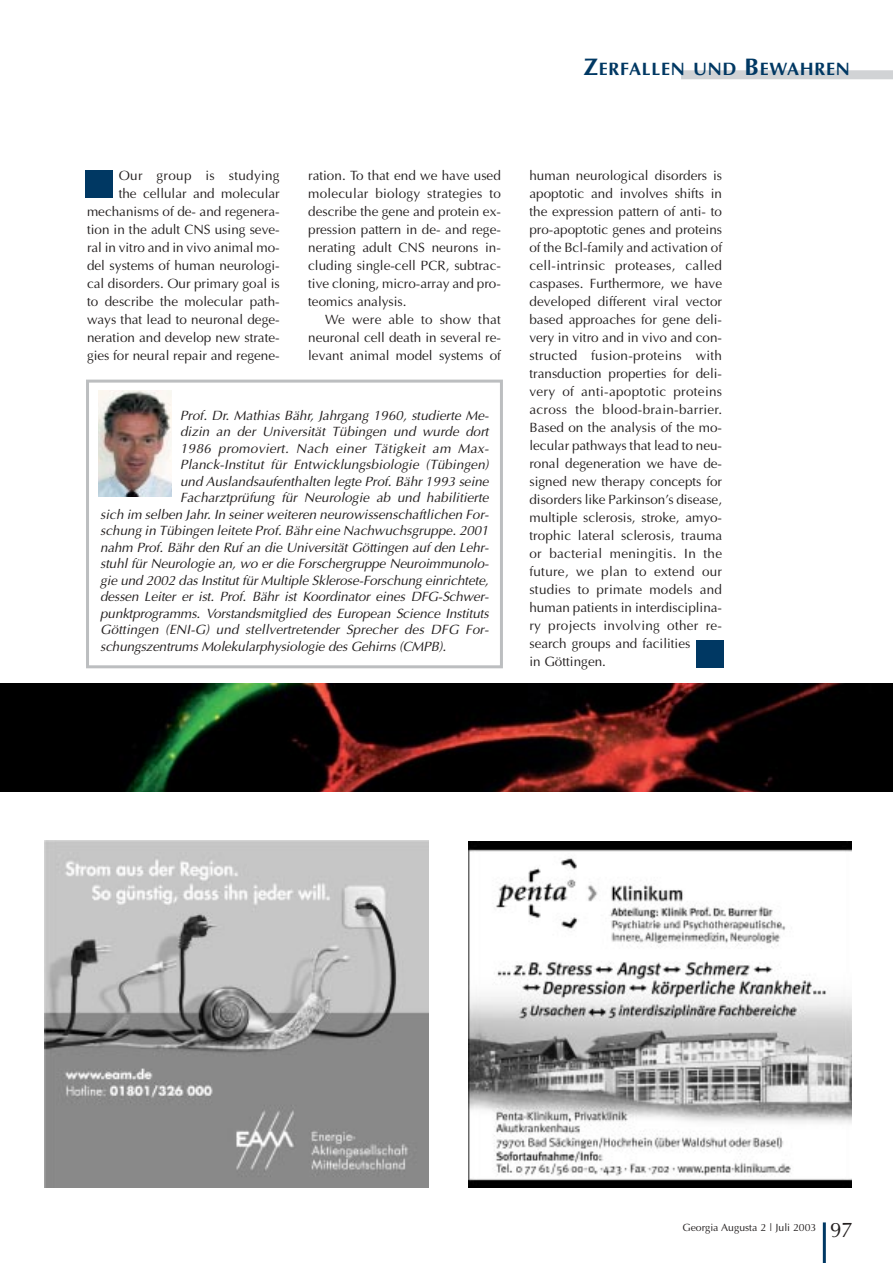
<style>
.page{position:relative;width:893px;height:1263px;background:#fff}
.page>*{position:absolute;margin:0;border:0;box-sizing:border-box;transform-origin:0 0}
.t1{font:700 18px "Optima";letter-spacing:.035em;color:#003863}
.t2{font:13.5px/18px "Optima";color:#231f1f;text-align:justify}
.t3{font:italic 13.5px "Optima";color:#231f1f}
.t4{font:italic 13.5px "Optima";letter-spacing:.02em;color:#231f1f}
.t5{font:10.5px "Optima";color:#231f1f}
.s1{font-size:24px}
.s2{font-size:21px}
</style>
<div class="page">
<hr style="left:822px;top:1222px;width:3px;height:41px;background:#003863">
<div style="left:681px;top:70px;width:211px;height:9px;background:#d1d3d5"></div>
<div style="left:85px;top:170px;width:28px;height:28px;background:#003863"></div>
<div style="left:696px;top:641px;width:27px;height:27px;background:#003863"></div>
<div style="left:86px;top:380px;width:417px;height:288px;border:3px solid #bcbec0"></div>
<img style="left:99px;top:390px;width:72px;height:107px">
<img style="left:469px;top:841px;width:382px;height:347px">
<img style="left:44px;top:841px;width:384px;height:347px">
<img style="left:0;top:683px;width:892px;height:109px">
<h1 class="t1" style="left:583px;top:61px;width:268px"><span class="s1">Z</span>ERFALLEN UND <span class="s1">B</span>EWAHREN</h1>
<p class="t2" style="left:87px;top:168px;width:194px;text-align:right">Our group is studying<br>the cellular and molecular mechanisms of de- and regenera&shy;tion in the adult CNS using seve&shy;ral in vitro and in vivo animal mo&shy;del systems of human neurologi&shy;cal disorders. Our primary goal is to describe the molecular path&shy;ways that lead to neuronal dege&shy;neration and develop new strate&shy;gies for neural repair and regene-</p>
<p class="t2" style="left:308px;top:168px;width:194px">ration. To that end we have used molecular biology strategies to describe the gene and protein ex&shy;pression pattern in de- and rege&shy;nerating adult CNS neurons in&shy;cluding single-cell PCR, subtrac&shy;tive cloning, micro-array and pro&shy;teomics analysis.</p>
<p class="t2" style="left:308px;top:312px;width:194px;text-indent:17px">We were able to show that neuronal cell death in several re&shy;levant animal model systems of</p>
<p class="t3" style="left:180px;top:410px;width:309px">Prof. Dr. Mathias Bähr, Jahrgang 1960, studierte Me-</p>
<p class="t3" style="left:180px;top:426px;width:310px">dizin an der Universität Tübingen und wurde dort</p>
<p class="t4" style="left:180px;top:443px;width:309px">1986 promoviert. Nach einer Tätigkeit am Max-</p>
<p class="t3" style="left:180px;top:459px;width:310px">Planck-Institut für Entwicklungsbiologie (Tübingen)</p>
<p class="t3" style="left:180px;top:476px;width:310px">und Auslandsaufenthalten legte Prof. Bähr 1993 seine</p>
<p class="t3" style="left:180px;top:492px;width:310px">Facharztprüfung für Neurologie ab und habilitierte</p>
<p class="t3" style="left:100px;top:509px;width:389px">sich im selben Jahr. In seiner weiteren neurowissenschaftlichen For-</p>
<p class="t3" style="left:100px;top:525px;width:390px">schung in Tübingen leitete Prof. Bähr eine Nachwuchsgruppe. 2001</p>
<p class="t3" style="left:100px;top:542px;width:389px">nahm Prof. Bähr den Ruf an die Universität Göttingen auf den Lehr-</p>
<p class="t3" style="left:100px;top:558px;width:389px">stuhl für Neurologie an, wo er die Forschergruppe Neuroimmunolo-</p>
<p class="t3" style="left:100px;top:575px;width:390px">gie und 2002 das Institut für Multiple Sklerose-Forschung einrichtete,</p>
<p class="t3" style="left:100px;top:591px;width:389px">dessen Leiter er ist. Prof. Bähr ist Koordinator eines DFG-Schwer-</p>
<p class="t3" style="left:100px;top:608px;width:390px">punktprogramms. Vorstandsmitglied des European Science Instituts</p>
<p class="t3" style="left:100px;top:624px;width:389px">Göttingen (ENI-G) und stellvertretender Sprecher des DFG For-</p>
<p class="t3" style="left:100px;top:641px;width:347px">schungszentrums Molekularphysiologie des Gehirns (CMPB).</p>
<p class="t2" style="left:529px;top:168px;width:194px;text-align:left">human neurological disorders is apoptotic and involves shifts in the expression pattern of anti- to pro-apoptotic genes and proteins of the Bcl-family and activation of cell-intrinsic proteases, called caspases. Furthermore, we have developed different viral vector based approaches for gene deli&shy;very in vitro and in vivo and con&shy;structed fusion-proteins with transduction properties for deli&shy;very of anti-apoptotic proteins across the blood-brain-barrier.<br>Based on the analysis of the mo&shy;lecular pathways that lead to neu&shy;ronal degeneration we have de&shy;signed new therapy concepts for disorders like Parkinson’s disease, multiple sclerosis, stroke, amyo&shy;trophic lateral sclerosis, trauma or bacterial meningitis. In the future, we plan to extend our studies to primate models and human patients in interdisciplina&shy;ry projects involving other re&shy;search groups and facilities<br>in Göttingen.</p>
<p class="t5" style="left:682px;top:1223px;width:172px">Georgia Augusta 2 | Juli 2003 <span class="s2">97</span></p>
</div>
